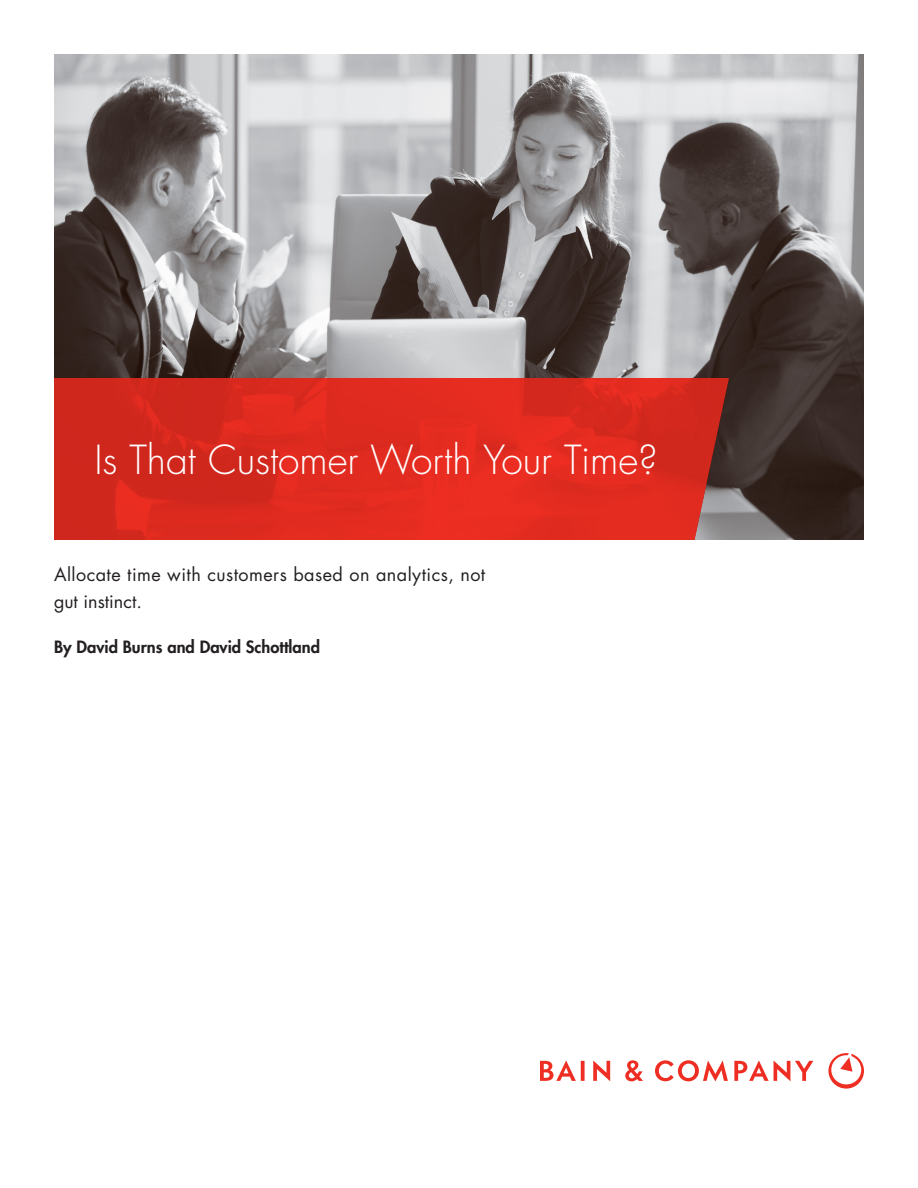
<style>
.page{position:relative;width:918px;height:1188px;background:#fff}
.page>*{position:absolute;margin:0;border:0;box-sizing:border-box;transform-origin:0 0}
.Headline{font:300 39px "Futura";color:#fff}
.Subtitle{font:18px/27px "Futura";letter-spacing:.025em;color:#231f20}
.Byline{font:800 16.5px "Futura";color:#231f20}
</style>
<div class="page">
<img style="left:54px;top:54px;width:810px;height:486px">
<svg style="left:54px;top:378px;width:675px;height:162px;background:#db2b20"></svg>
<svg style="left:655px;top:1060px;width:73px;height:21px"></svg>
<svg style="left:593px;top:1060px;width:17px;height:21px"></svg>
<svg style="left:540px;top:1060px;width:45px;height:21px"></svg>
<svg style="left:625px;top:1060px;width:18px;height:21px"></svg>
<svg style="left:734px;top:1060px;width:79px;height:21px"></svg>
<svg style="left:828px;top:1053px;width:36px;height:36px"></svg>
<p class="Headline" style="left:94px;top:436px;width:565px">Is That Customer Worth Your Time?</p>
<p class="Subtitle" style="left:54px;top:561px;width:433px">Allocate time with customers based on analytics, not gut instinct.</p>
<p class="Byline" style="left:54px;top:636px;width:268px">By David Burns and David Schottland</p>
</div>
